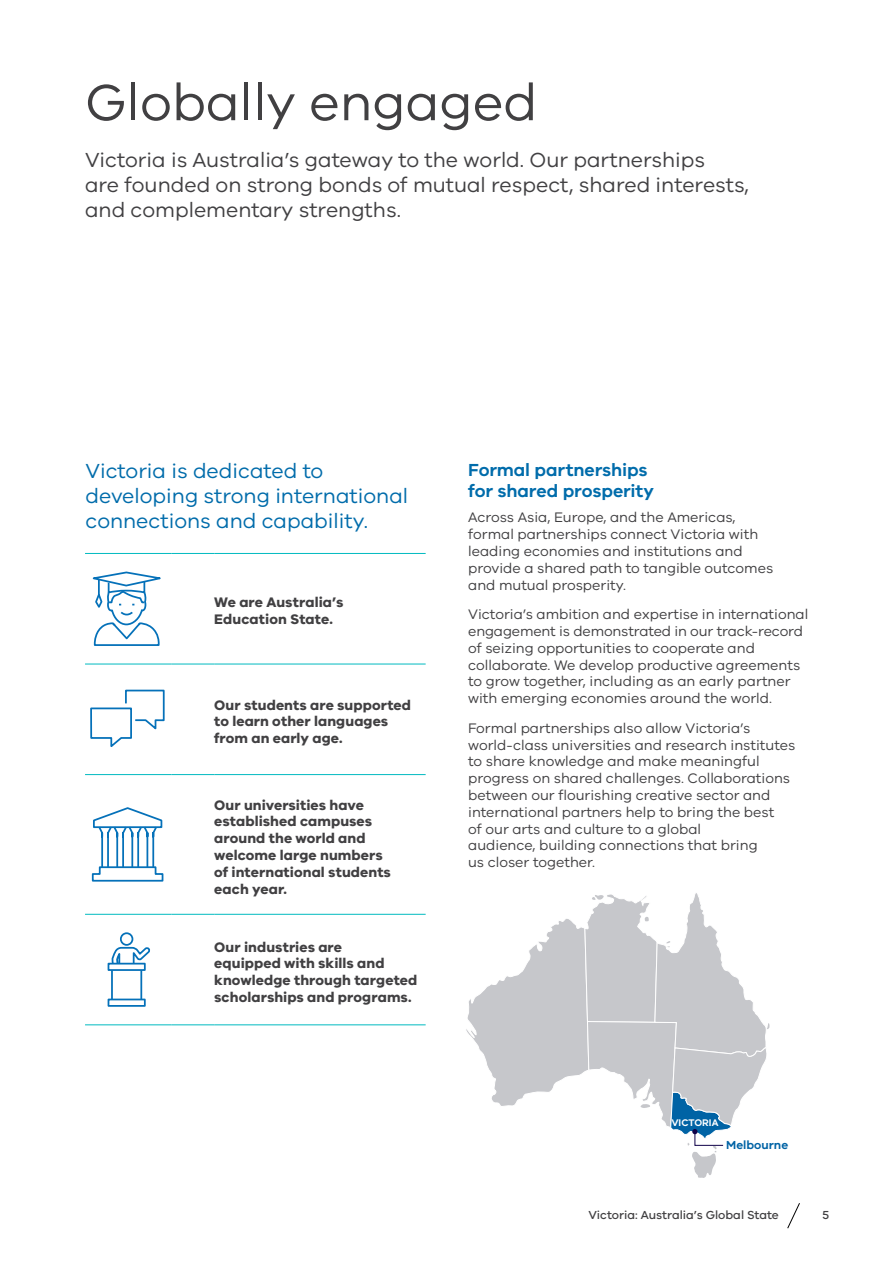
<style>
.page{position:relative;width:893px;height:1263px;background:#fff}
.page>*{position:absolute;margin:0;border:0;box-sizing:border-box;transform-origin:0 0}
.t1{font:52.5px "VIC";color:#414042}
.t2{font:21px/25.2px "VIC";color:#414042}
.t3{font:21px/25.2px "VIC";color:#006cab}
.t4{font:600 18px/21.6px "VIC";letter-spacing:-.005em;color:#006cab}
.t5{font:14.25px/16.8px "VIC";color:#414042}
.t6{font:700 14.25px/16.8px "VIC";letter-spacing:.005em;color:#414042}
.t7{font:500 12px "VIC";color:#414042}
.t8{font:600 12px "VIC";color:#0063a5}
.t9{font:600 9.9px "VIC";color:#fff}
</style>
<div class="page">
<svg style="left:787px;top:1203px;width:13px;height:26px"></svg>
<hr style="left:85px;top:553px;width:87px;height:1px;background:#00bac0">
<hr style="left:172px;top:553px;width:42px;height:1px;background:#00bac0">
<hr style="left:214px;top:553px;width:212px;height:1px;background:#00bac0">
<hr style="left:85px;top:664px;width:87px;height:1px;background:#00bac0">
<hr style="left:172px;top:664px;width:42px;height:1px;background:#00bac0">
<hr style="left:214px;top:664px;width:212px;height:1px;background:#00bac0">
<hr style="left:85px;top:774px;width:87px;height:1px;background:#00bac0">
<hr style="left:172px;top:774px;width:42px;height:1px;background:#00bac0">
<hr style="left:214px;top:774px;width:212px;height:1px;background:#00bac0">
<hr style="left:85px;top:914px;width:87px;height:1px;background:#00bac0">
<hr style="left:172px;top:914px;width:42px;height:1px;background:#00bac0">
<hr style="left:214px;top:914px;width:212px;height:1px;background:#00bac0">
<hr style="left:85px;top:1024px;width:87px;height:1px;background:#00bac0">
<hr style="left:172px;top:1024px;width:42px;height:1px;background:#00bac0">
<hr style="left:214px;top:1024px;width:212px;height:1px;background:#00bac0">
<div style="left:93px;top:571px;width:68px;height:15px;border:2px solid #0571b9;border-radius:50%"></div>
<svg style="left:93px;top:578px;width:68px;height:68px"></svg>
<svg style="left:90px;top:689px;width:75px;height:58px"></svg>
<svg style="left:91px;top:809px;width:73px;height:73px"></svg>
<div style="left:120px;top:932px;width:13px;height:14px;border:2px solid #0571b9;border-radius:50%"></div>
<hr style="left:140px;top:970px;width:2px;height:29px;background:#0571b9">
<hr style="left:111px;top:970px;width:2px;height:29px;background:#0571b9">
<div style="left:108px;top:998px;width:38px;height:9px;border:2px solid #0571b9"></div>
<div style="left:108px;top:963px;width:38px;height:8px;border:2px solid #0571b9"></div>
<svg style="left:110px;top:945px;width:40px;height:20px"></svg>
<svg style="left:466px;top:893px;width:304px;height:285px"></svg>
<h1 class="t1" style="left:85px;top:71px;width:454px">Globally engaged</h1>
<h2 class="t2" style="left:85px;top:146px;width:665px">Victoria is Australia’s gateway to the world. Our partnerships<br>are founded on strong bonds of mutual respect, shared interests, and complementary strengths.</h2>
<h2 class="t3" style="left:85px;top:457px;width:324px">Victoria is dedicated to developing strong international connections and capability.</h2>
<p class="t4" style="left:468px;top:458px;width:187px">Formal partnerships for shared prosperity</p>
<p class="t5" style="left:468px;top:509px;width:307px">Across Asia, Europe, and the Americas, formal partnerships connect Victoria with leading economies and institutions and provide a shared path to tangible outcomes and mutual prosperity.</p>
<p class="t5" style="left:468px;top:606px;width:342px">Victoria’s ambition and expertise in international engagement is demonstrated in our track-record of seizing opportunities to cooperate and collaborate. We develop productive agreements to grow together, including as an early partner with emerging economies around the world.</p>
<p class="t5" style="left:468px;top:719px;width:329px">Formal partnerships also allow Victoria’s world-class universities and research institutes to share knowledge and make meaningful progress on shared challenges. Collaborations between our flourishing creative sector and international partners help to bring the best<br>of our arts and culture to a global<br>audience, building connections that bring<br>us closer together.</p>
<p class="t6" style="left:214px;top:594px;width:131px">We are Australia’s<br>Education State.</p>
<p class="t6" style="left:214px;top:696px;width:198px">Our students are supported to learn other languages from an early age.</p>
<p class="t6" style="left:214px;top:796px;width:178px">Our universities have established campuses around the world and welcome large numbers of international students each year.</p>
<p class="t6" style="left:214px;top:938px;width:205px">Our industries are<br>equipped with skills and knowledge through targeted scholarships and programs.</p>
<p class="t9" style="left:671px;top:1116px;width:49px">VICTORIA</p>
<p class="t8" style="left:726px;top:1137px;width:63px">Melbourne</p>
<p class="t7" style="left:588px;top:1208px;width:192px">Victoria: Australia’s Global State</p>
<p class="t7" style="left:822px;top:1208px;width:8px">5</p>
</div>
